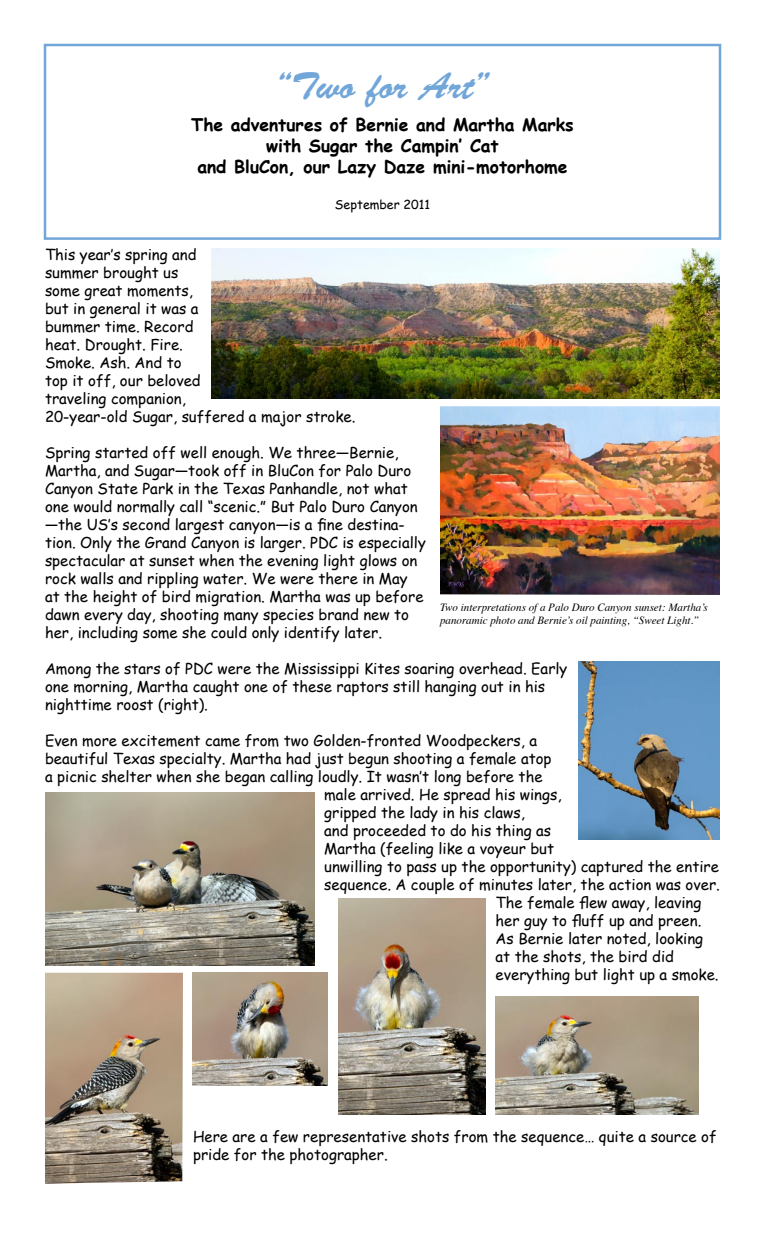
<style>
.page{position:relative;width:765px;height:1260px;background:#fff}
.page>*{position:absolute;margin:0;border:0;box-sizing:border-box;transform-origin:0 0}
.t1{font:37.5px "Brush Script Std";color:#72a6d9}
.t2{font:700 17.5px/21px "Comic Sans MS";color:#000;text-align:center}
.t3{font:15px/18px "Comic Sans MS";color:#000}
.t4{font:12.5px "Comic Sans MS";color:#000}
.t5{font:italic 11px/13.2px "Times";color:#000}
</style>
<div class="page">
<img style="left:441px;top:406px;width:279px;height:189px">
<div style="left:44px;top:44px;width:677px;height:196px;border:2px solid #72a6d9"></div>
<img style="left:45px;top:792px;width:269px;height:174px">
<img style="left:579px;top:662px;width:141px;height:178px">
<img style="left:45px;top:973px;width:138px;height:211px">
<img style="left:496px;top:996px;width:202px;height:118px">
<img style="left:338px;top:899px;width:148px;height:216px">
<img style="left:193px;top:973px;width:134px;height:112px">
<img style="left:212px;top:248px;width:508px;height:150px">
<h1 class="t1" style="left:274px;top:65px;width:219px">“Two for Art”</h1>
<p class="t2" style="left:191px;top:114px;width:384px">The adventures of Bernie and Martha Marks with Sugar the Campin’ Cat<br>and BluCon, our Lazy Daze mini-motorhome</p>
<p class="t4" style="left:335px;top:195px;width:97px">September 2011</p>
<p class="t3" style="left:45px;top:245px;width:312px">This year’s spring and<br>summer brought us<br>some great moments,<br>but in general it was a<br>bummer time. Record<br>heat. Drought. Fire.<br>Smoke. Ash. And to<br>top it off, our beloved<br>traveling companion,<br>20-year-old Sugar, suffered a major stroke.</p>
<p class="t3" style="left:45px;top:443px;width:382px">Spring started off well enough. We three—Bernie, Martha, and Sugar—took off in BluCon for Palo Duro Canyon State Park in the Texas Panhandle, not what one would normally call “scenic.” But Palo Duro Canyon —the US’s second largest canyon—is a fine destina&shy;tion. Only the Grand Canyon is larger. PDC is especially spectacular at sunset when the evening light glows on rock walls and rippling water. We were there in May at the height of bird migration. Martha was up before dawn every day, shooting many species brand new to her, including some she could only identify later.</p>
<p class="t3" style="left:45px;top:659px;width:524px">Among the stars of PDC were the Mississippi Kites soaring overhead. Early one morning, Martha caught one of these raptors still hanging out in his nighttime roost (right).</p>
<p class="t3" style="left:45px;top:731px;width:494px">Even more excitement came from two Golden-fronted Woodpeckers, a</p>
<p class="t3" style="left:45px;top:749px;width:508px">beautiful Texas specialty. Martha had just begun shooting a female atop</p>
<p class="t3" style="left:45px;top:767px;width:499px">a picnic shelter when she began calling loudly. It wasn’t long before the</p>
<p class="t3" style="left:324px;top:785px;width:239px">male arrived. He spread his wings,</p>
<p class="t3" style="left:324px;top:803px;width:202px">gripped the lady in his claws,</p>
<p class="t3" style="left:324px;top:821px;width:228px">and proceeded to do his thing as</p>
<p class="t3" style="left:324px;top:839px;width:231px">Martha (feeling like a voyeur but</p>
<p class="t3" style="left:324px;top:857px;width:396px">unwilling to pass up the opportunity) captured the entire</p>
<p class="t3" style="left:324px;top:875px;width:397px">sequence. A couple of minutes later, the action was over.</p>
<p class="t3" style="left:496px;top:893px;width:207px">The female flew away, leaving</p>
<p class="t3" style="left:496px;top:911px;width:207px">her guy to fluff up and preen.</p>
<p class="t3" style="left:496px;top:929px;width:209px">As Bernie later noted, looking</p>
<p class="t3" style="left:496px;top:947px;width:180px">at the shots, the bird did</p>
<p class="t3" style="left:496px;top:965px;width:225px">everything but light up a smoke.</p>
<p class="t5" style="left:440px;top:600px;width:269px">Two interpretations of a Palo Duro Canyon sunset: Martha’s panoramic photo and Bernie’s oil painting, “Sweet Light.”</p>
<p class="t3" style="left:193px;top:1127px;width:525px">Here are a few representative shots from the sequence… quite a source of pride for the photographer.</p>
</div>
